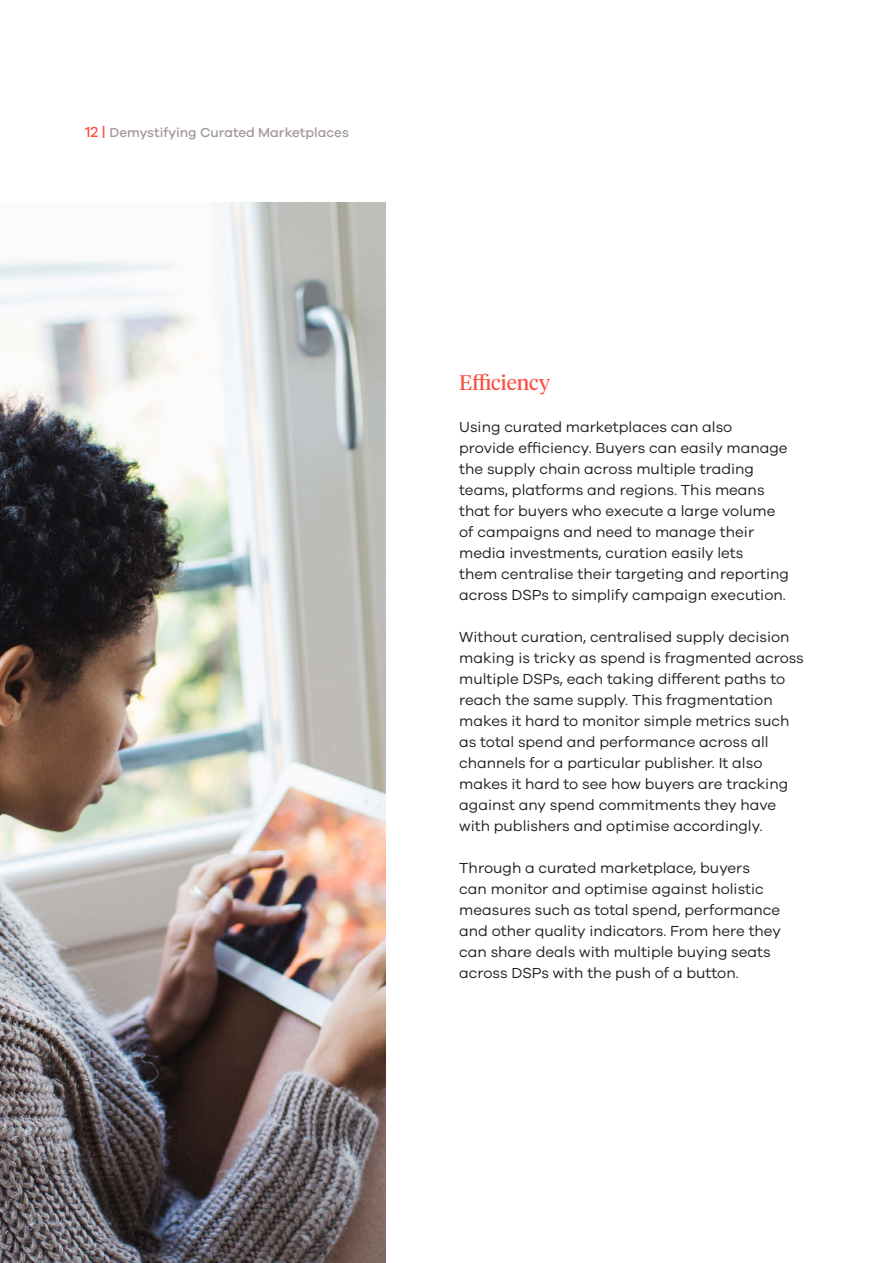
<style>
.page{position:relative;width:893px;height:1263px;background:#fff}
.page>*{position:absolute;margin:0;border:0;box-sizing:border-box;transform-origin:0 0}
.t1{font:21px "Tiempos Headline";color:#fc5047}
.t2{font:15px/21px "Galano Grotesque";color:#211f1f}
.t3{font:500 13.5px "Galano Grotesque";color:#a19897}
.s1{font-size:15px;color:#fc5047}
</style>
<div class="page">
<img style="left:0;top:203px;width:386px;height:1060px">
<p class="t3" style="left:85px;top:125px;width:265px"><span class="s1">12 |</span> Demystifying Curated Marketplaces</p>
<h1 class="t1" style="left:459px;top:368px;width:92px">Efficiency</h1>
<p class="t2" style="left:459px;top:416px;width:331px">Using curated marketplaces can also provide efficiency. Buyers can easily manage the supply chain across multiple trading teams, platforms and regions. This means that for buyers who execute a large volume of campaigns and need to manage their media investments, curation easily lets<br>them centralise their targeting and reporting across DSPs to simplify campaign execution.</p>
<p class="t2" style="left:459px;top:626px;width:346px">Without curation, centralised supply decision making is tricky as spend is fragmented across multiple DSPs, each taking different paths to reach the same supply. This fragmentation makes it hard to monitor simple metrics such as total spend and performance across all channels for a particular publisher. It also makes it hard to see how buyers are tracking against any spend commitments they have with publishers and optimise accordingly.</p>
<p class="t2" style="left:459px;top:857px;width:323px">Through a curated marketplace, buyers can monitor and optimise against holistic measures such as total spend, performance and other quality indicators. From here they can share deals with multiple buying seats across DSPs with the push of a button.</p>
</div>
